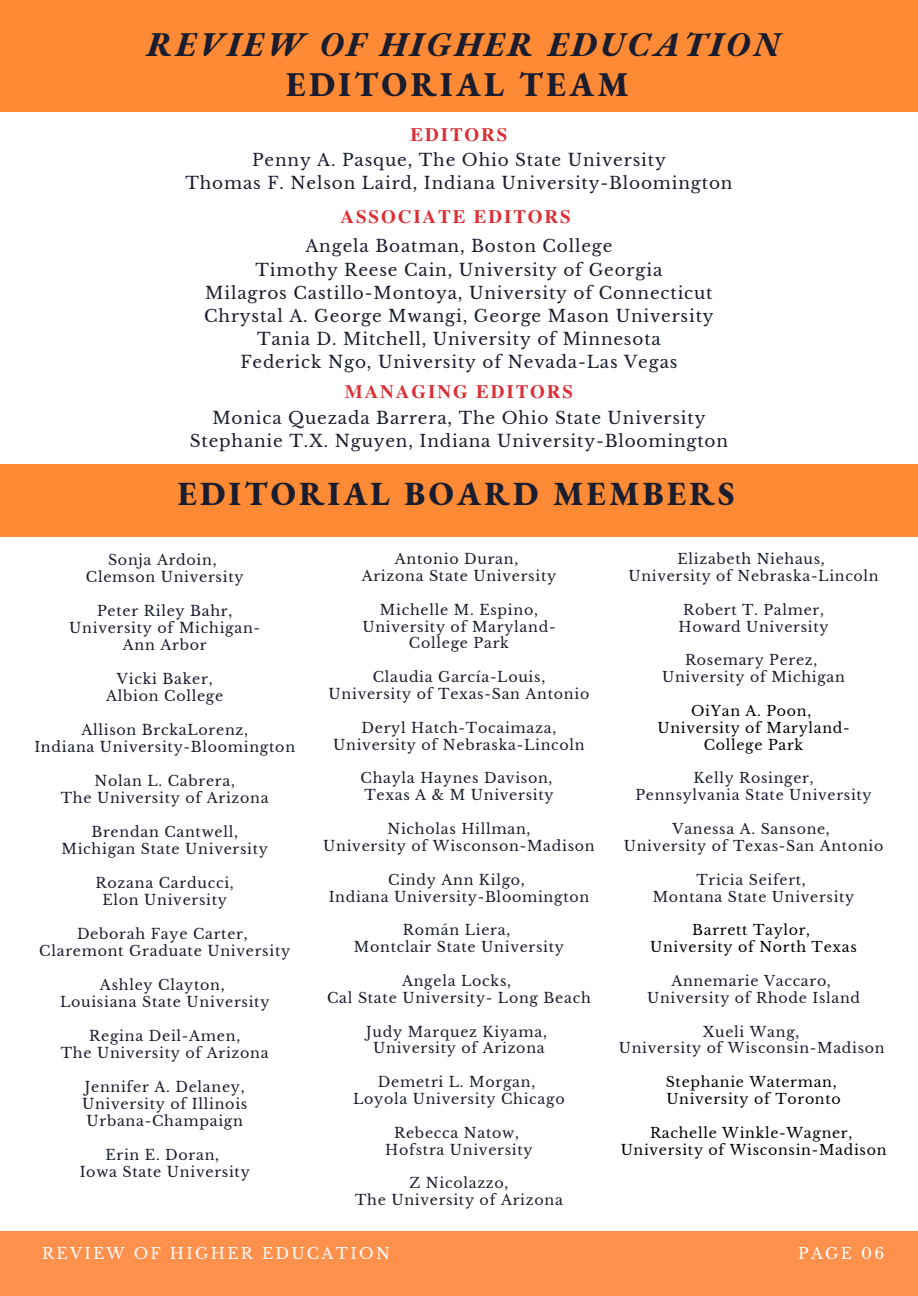
<style>
.page{position:relative;width:918px;height:1296px;background:#fff}
.page>*{position:absolute;margin:0;border:0;box-sizing:border-box;transform-origin:0 0}
.t1{font:italic 800 33.9px/39.3px "EB Garamond";letter-spacing:.1em;color:#191d2d;text-align:center}
.t2{font:800 33px "EB Garamond";letter-spacing:.1em;color:#191d2d}
.t3{font:700 18.9px "Te X Gyre Termes";letter-spacing:.1em;color:#dc2f36}
.t4{font:16.8px/23.2px "Libre Baskerville";letter-spacing:.05em;color:#191d2d;text-align:center}
.t5{font:15.45px "Libre Baskerville";letter-spacing:.15em;color:#fff}
.t6{font:14.25px "Libre Baskerville";letter-spacing:.05em;color:#191d2d}
.t7{font:14.25px "Libre Baskerville";letter-spacing:.05em;color:#000}
.s1{font-style:normal}
</style>
<div class="page">
<div style="left:0;top:1231px;width:918px;height:65px;background:#ff914d"></div>
<div style="left:0;top:0;width:918px;height:112px;background:#ff8a36"></div>
<div style="left:0;top:464px;width:918px;height:72px;background:#ff8a36"></div>
<p class="t1" style="left:147px;top:25px;width:634px">REVIEW OF HIGHER EDUCATION<br><span class="s1">EDITORIAL TEAM</span></p>
<p class="t3" style="left:411px;top:120px;width:98px">EDITORS</p>
<p class="t4" style="left:185px;top:149px;width:549px">Penny A. Pasque, The Ohio State University<br>Thomas F. Nelson Laird, Indiana University-Bloomington</p>
<p class="t3" style="left:341px;top:202px;width:232px">ASSOCIATE EDITORS</p>
<p class="t4" style="left:204px;top:235px;width:511px">Angela Boatman, Boston College<br>Timothy Reese Cain, University of Georgia<br>Milagros Castillo-Montoya, University of Connecticut Chrystal A. George Mwangi, George Mason University Tania D. Mitchell, University of Minnesota<br>Federick Ngo, University of Nevada-Las Vegas</p>
<p class="t4" style="left:190px;top:406px;width:540px">Monica Quezada Barrera, The Ohio State University<br>Stephanie T.X. Nguyen, Indiana University-Bloomington</p>
<p class="t3" style="left:345px;top:377px;width:230px">MANAGING EDITORS</p>
<p class="t2" style="left:178px;top:471px;width:558px">EDITORIAL BOARD MEMBERS</p>
<p class="t6" style="left:108px;top:551px;width:110px">Sonja Ardoin,</p>
<h1 class="t6" style="left:86px;top:568px;width:159px">Clemson University</h1>
<h2 class="t6" style="left:97px;top:602px;width:137px">Peter Riley Bahr,</h2>
<h4 class="t6" style="left:69px;top:619px;width:193px">University of Michigan-</h4>
<h2 class="t6" style="left:123px;top:636px;width:85px">Ann Arbor</h2>
<h4 class="t6" style="left:117px;top:670px;width:97px">Vicki Baker,</h4>
<h2 class="t6" style="left:106px;top:687px;width:119px">Albion College</h2>
<h4 class="t6" style="left:81px;top:721px;width:168px">Allison BrckaLorenz,</h4>
<p class="t6" style="left:34px;top:738px;width:262px">Indiana University-Bloomington</p>
<h1 class="t6" style="left:95px;top:772px;width:142px">Nolan L. Cabrera,</h1>
<p class="t6" style="left:61px;top:789px;width:210px">The University of Arizona</p>
<p class="t6" style="left:92px;top:823px;width:148px">Brendan Cantwell,</p>
<p class="t6" style="left:61px;top:840px;width:208px">Michigan State University</p>
<p class="t6" style="left:96px;top:874px;width:140px">Rozana Carducci,</p>
<p class="t6" style="left:102px;top:891px;width:126px">Elon University</p>
<p class="t6" style="left:77px;top:925px;width:172px">Deborah Faye Carter,</p>
<p class="t6" style="left:39px;top:942px;width:252px">Claremont Graduate University</p>
<p class="t6" style="left:100px;top:976px;width:126px">Ashley Clayton,</p>
<p class="t6" style="left:60px;top:993px;width:211px">Louisiana State University</p>
<p class="t6" style="left:89px;top:1027px;width:153px">Regina Deil-Amen,</p>
<p class="t6" style="left:61px;top:1044px;width:210px">The University of Arizona</p>
<p class="t6" style="left:85px;top:1078px;width:161px">Jennifer A. Delaney,</p>
<p class="t6" style="left:82px;top:1095px;width:167px">University of Illinois</p>
<p class="t6" style="left:87px;top:1112px;width:158px">Urbana-Champaign</p>
<p class="t6" style="left:106px;top:1146px;width:115px">Erin E. Doran,</p>
<p class="t6" style="left:80px;top:1163px;width:172px">Iowa State University</p>
<p class="t6" style="left:395px;top:550px;width:125px">Antonio Duran,</p>
<p class="t6" style="left:362px;top:567px;width:196px">Arizona State University</p>
<p class="t6" style="left:380px;top:601px;width:159px">Michelle M. Espino,</p>
<p class="t6" style="left:362px;top:618px;width:195px">University of Maryland-</p>
<p class="t6" style="left:409px;top:635px;width:101px">College Park</p>
<p class="t6" style="left:373px;top:668px;width:174px">Claudia García-Louis,</p>
<p class="t6" style="left:329px;top:685px;width:262px">University of Texas-San Antonio</p>
<p class="t6" style="left:362px;top:719px;width:196px">Deryl Hatch-Tocaimaza,</p>
<p class="t6" style="left:333px;top:736px;width:253px">University of Nebraska-Lincoln</p>
<p class="t6" style="left:361px;top:770px;width:193px">Chayla Haynes Davison,</p>
<p class="t6" style="left:364px;top:787px;width:191px">Texas A &amp; M University</p>
<p class="t6" style="left:387px;top:820px;width:145px">Nicholas Hillman,</p>
<p class="t6" style="left:323px;top:837px;width:273px">University of Wisconson-Madison</p>
<p class="t6" style="left:388px;top:871px;width:138px">Cindy Ann Kilgo,</p>
<p class="t6" style="left:329px;top:888px;width:262px">Indiana University-Bloomington</p>
<p class="t6" style="left:403px;top:922px;width:109px">Román Liera,</p>
<p class="t6" style="left:354px;top:938px;width:212px">Montclair State University</p>
<p class="t6" style="left:402px;top:972px;width:111px">Angela Locks,</p>
<p class="t6" style="left:327px;top:989px;width:265px">Cal State University- Long Beach</p>
<p class="t6" style="left:366px;top:1023px;width:182px">Judy Marquez Kiyama,</p>
<p class="t6" style="left:373px;top:1040px;width:173px">University of Arizona</p>
<p class="t6" style="left:378px;top:1073px;width:159px">Demetri L. Morgan,</p>
<p class="t6" style="left:353px;top:1090px;width:213px">Loyola University Chicago</p>
<p class="t6" style="left:394px;top:1124px;width:126px">Rebecca Natow,</p>
<p class="t6" style="left:385px;top:1141px;width:149px">Hofstra University</p>
<p class="t6" style="left:409px;top:1175px;width:101px">Z Nicolazzo,</p>
<p class="t6" style="left:355px;top:1192px;width:209px">The University of Arizona</p>
<p class="t6" style="left:678px;top:550px;width:149px">Elizabeth Niehaus,</p>
<p class="t6" style="left:628px;top:567px;width:252px">University of Nebraska-Lincoln</p>
<p class="t6" style="left:683px;top:601px;width:142px">Robert T. Palmer,</p>
<p class="t6" style="left:679px;top:618px;width:152px">Howard University</p>
<p class="t6" style="left:685px;top:652px;width:134px">Rosemary Perez,</p>
<p class="t6" style="left:662px;top:668px;width:184px">University of Michigan</p>
<p class="t7" style="left:691px;top:702px;width:122px">OiYan A. Poon,</p>
<p class="t7" style="left:657px;top:719px;width:194px">University of Maryland-</p>
<p class="t7" style="left:704px;top:736px;width:101px">College Park</p>
<p class="t6" style="left:694px;top:770px;width:122px">Kelly Rosinger,</p>
<p class="t6" style="left:635px;top:787px;width:238px">Pennsylvania State University</p>
<p class="t6" style="left:673px;top:820px;width:159px">Vanessa A. Sansone,</p>
<p class="t6" style="left:624px;top:837px;width:261px">University of Texas-San Antonio</p>
<p class="t6" style="left:697px;top:871px;width:111px">Tricia Seifert,</p>
<p class="t6" style="left:653px;top:888px;width:203px">Montana State University</p>
<p class="t7" style="left:692px;top:922px;width:119px">Barrett Taylor,</p>
<p class="t7" style="left:650px;top:938px;width:208px">University of North Texas</p>
<p class="t6" style="left:672px;top:972px;width:161px">Annemarie Vaccaro,</p>
<p class="t6" style="left:647px;top:989px;width:214px">University of Rhode Island</p>
<p class="t6" style="left:703px;top:1023px;width:98px">Xueli Wang,</p>
<p class="t6" style="left:619px;top:1040px;width:267px">University of Wisconsin-Madison</p>
<p class="t7" style="left:666px;top:1073px;width:172px">Stephanie Waterman,</p>
<p class="t7" style="left:666px;top:1090px;width:176px">University of Toronto</p>
<p class="t7" style="left:650px;top:1124px;width:204px">Rachelle Winkle-Wagner,</p>
<p class="t7" style="left:621px;top:1141px;width:267px">University of Wisconsin-Madison</p>
<p class="t5" style="left:42px;top:1244px;width:349px">REVIEW OF HIGHER EDUCATION</p>
<p class="t5" style="left:798px;top:1244px;width:88px">PAGE 06</p>
</div>
